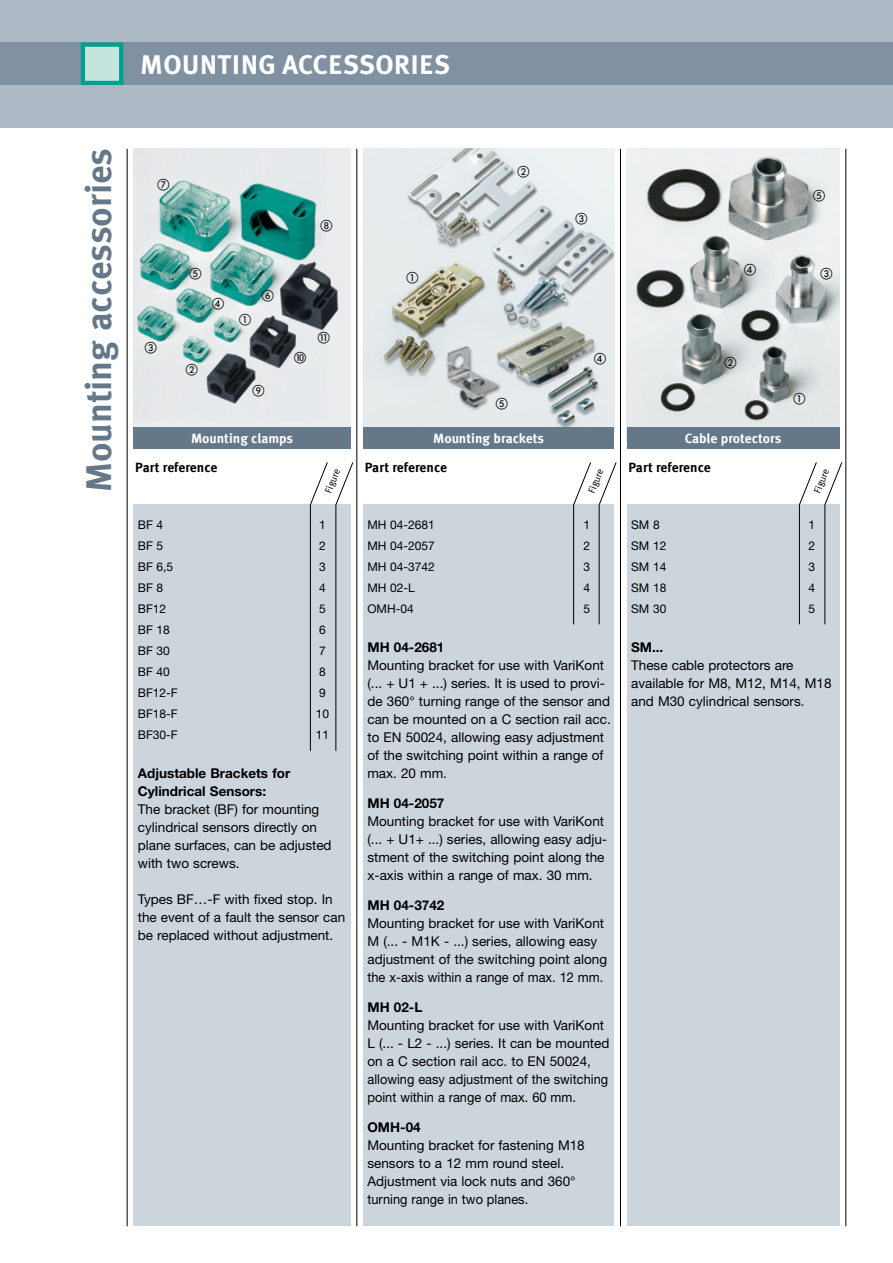
<style>
.page{position:relative;width:893px;height:1263px;background:#fff}
.page>*{position:absolute;margin:0;border:0;box-sizing:border-box;transform-origin:0 0}
.t1{font:700 36px "Meta Offc Pro";color:#647889}
.t2{font:27px "Meta Plus Bold Caps";letter-spacing:.01em;color:#fff}
.t3{font:13.5px/18px "Helvetica Neue LT Pro";color:#000}
.t4{font:700 13.5px/18px "Helvetica Neue LT Pro";color:#000}
.t5{font:700 13.5px "Meta Offc Pro";color:#fff}
.t6{font:700 13.5px "Meta Offc Pro";color:#000}
.t7{font:12px "Helvetica Neue LT Pro";color:#000}
.t8{font:12px "European Pi One";color:#000}
.t9{font:9.75px "Meta Offc Pro Norm";color:#000}
</style>
<div class="page">
<div style="left:0;top:0;width:893px;height:128px;background:#adb9c5"></div>
<div style="left:0;top:43px;width:893px;height:42px;background:#8092a1"></div>
<img style="left:627px;top:149px;width:212px;height:278px">
<div style="left:627px;top:427px;width:212px;height:22px;background:#647889"></div>
<div style="left:627px;top:504px;width:212px;height:722px;background:#cdd5dc"></div>
<hr style="left:799px;top:505px;width:1px;height:119px;background:#000">
<svg style="left:798px;top:462px;width:19px;height:44px"></svg>
<hr style="left:825px;top:505px;width:1px;height:119px;background:#000">
<svg style="left:824px;top:462px;width:19px;height:44px"></svg>
<img style="left:134px;top:149px;width:217px;height:278px">
<div style="left:134px;top:427px;width:217px;height:22px;background:#647889"></div>
<div style="left:134px;top:504px;width:217px;height:722px;background:#cdd5dc"></div>
<hr style="left:310px;top:505px;width:1px;height:246px;background:#000">
<svg style="left:310px;top:462px;width:18px;height:44px"></svg>
<hr style="left:336px;top:505px;width:1px;height:246px;background:#000">
<svg style="left:335px;top:462px;width:19px;height:44px"></svg>
<img style="left:364px;top:149px;width:250px;height:278px">
<div style="left:363px;top:427px;width:251px;height:22px;background:#647889"></div>
<div style="left:363px;top:504px;width:251px;height:722px;background:#cdd5dc"></div>
<hr style="left:573px;top:505px;width:1px;height:119px;background:#000">
<svg style="left:573px;top:462px;width:18px;height:44px"></svg>
<hr style="left:599px;top:505px;width:1px;height:119px;background:#000">
<svg style="left:598px;top:462px;width:19px;height:44px"></svg>
<hr style="left:127px;top:149px;width:1px;height:1077px;background:#000">
<hr style="left:356px;top:149px;width:1px;height:1077px;background:#000">
<hr style="left:845px;top:149px;width:1px;height:1077px;background:#000">
<hr style="left:620px;top:149px;width:1px;height:1077px;background:#000">
<div style="left:81px;top:43px;width:42px;height:42px;background:#c6e4de;border:4px solid #00a091"></div>
<h2 class="t2" style="left:140px;top:49px;width:312px">MOU NTING ACCESSORIES</h2>
<h1 class="t1" style="left:71px;top:492px;width:345px;rotate:-90deg">Mounting accessories</h1>
<p class="t8" style="left:157px;top:178px;width:13px">G</p>
<p class="t8" style="left:145px;top:341px;width:13px">C</p>
<p class="t8" style="left:190px;top:267px;width:13px">E</p>
<p class="t8" style="left:212px;top:297px;width:13px">D</p>
<p class="t8" style="left:239px;top:314px;width:13px">A</p>
<p class="t8" style="left:262px;top:290px;width:13px">F</p>
<p class="t8" style="left:186px;top:364px;width:13px">B</p>
<p class="t8" style="left:253px;top:384px;width:13px">I</p>
<p class="t8" style="left:320px;top:220px;width:13px">H</p>
<p class="t8" style="left:294px;top:351px;width:13px">J</p>
<p class="t8" style="left:318px;top:331px;width:13px">K</p>
<p class="t5" style="left:191px;top:428px;width:104px">Mounting clamps</p>
<p class="t6" style="left:135px;top:457px;width:84px">Part reference</p>
<p class="t9" style="left:321px;top:490px;width:27px;rotate:-68deg">Figure</p>
<p class="t7" style="left:138px;top:518px;width:27px">BF 4</p>
<p class="t7" style="left:319px;top:518px;width:8px">1</p>
<p class="t7" style="left:138px;top:539px;width:27px">BF 5</p>
<p class="t7" style="left:319px;top:539px;width:8px">2</p>
<p class="t7" style="left:138px;top:560px;width:37px">BF 6,5</p>
<p class="t7" style="left:319px;top:560px;width:8px">3</p>
<p class="t7" style="left:138px;top:581px;width:27px">BF 8</p>
<p class="t7" style="left:319px;top:581px;width:8px">4</p>
<p class="t7" style="left:138px;top:602px;width:30px">BF12</p>
<p class="t7" style="left:319px;top:602px;width:8px">5</p>
<p class="t7" style="left:138px;top:623px;width:34px">BF 18</p>
<p class="t7" style="left:319px;top:623px;width:8px">6</p>
<p class="t7" style="left:138px;top:644px;width:34px">BF 30</p>
<p class="t7" style="left:319px;top:644px;width:8px">7</p>
<p class="t7" style="left:138px;top:665px;width:34px">BF 40</p>
<p class="t7" style="left:319px;top:665px;width:8px">8</p>
<p class="t7" style="left:138px;top:686px;width:42px">BF12-F</p>
<p class="t7" style="left:319px;top:686px;width:8px">9</p>
<p class="t7" style="left:138px;top:707px;width:42px">BF18-F</p>
<p class="t7" style="left:316px;top:707px;width:15px">10</p>
<p class="t7" style="left:138px;top:728px;width:42px">BF30-F</p>
<p class="t7" style="left:316px;top:728px;width:15px">11</p>
<p class="t4" style="left:138px;top:764px;width:154px">Adjustable Brackets for<br>Cylindrical Sensors:</p>
<p class="t3" style="left:138px;top:800px;width:195px">The bracket (BF) for mounting cylindrical sensors directly on plane surfaces, can be adjusted with two screws.</p>
<p class="t3" style="left:138px;top:890px;width:209px">Types BF…-F with fixed stop. In the event of a fault the sensor can be replaced without adjustment.</p>
<p class="t8" style="left:406px;top:271px;width:13px">A</p>
<p class="t8" style="left:518px;top:165px;width:13px">B</p>
<p class="t8" style="left:576px;top:212px;width:13px">C</p>
<p class="t8" style="left:813px;top:190px;width:13px">E</p>
<p class="t8" style="left:744px;top:264px;width:13px">D</p>
<p class="t8" style="left:820px;top:267px;width:13px">C</p>
<p class="t8" style="left:594px;top:352px;width:13px">D</p>
<p class="t8" style="left:724px;top:356px;width:13px">B</p>
<p class="t8" style="left:496px;top:397px;width:13px">E</p>
<p class="t8" style="left:794px;top:393px;width:13px">A</p>
<p class="t5" style="left:433px;top:428px;width:112px">Mounting brackets</p>
<p class="t5" style="left:685px;top:428px;width:98px">Cable protectors</p>
<p class="t6" style="left:365px;top:457px;width:84px">Part reference</p>
<p class="t9" style="left:584px;top:490px;width:27px;rotate:-68deg">Figure</p>
<p class="t6" style="left:628px;top:457px;width:84px">Part reference</p>
<p class="t9" style="left:810px;top:490px;width:27px;rotate:-68deg">Figure</p>
<p class="t7" style="left:367px;top:518px;width:69px">MH 04-2681</p>
<p class="t7" style="left:583px;top:518px;width:8px">1</p>
<p class="t7" style="left:367px;top:539px;width:69px">MH 04-2057</p>
<p class="t7" style="left:583px;top:539px;width:8px">2</p>
<p class="t7" style="left:367px;top:560px;width:69px">MH 04-3742</p>
<p class="t7" style="left:583px;top:560px;width:8px">3</p>
<p class="t7" style="left:367px;top:581px;width:49px">MH 02-L</p>
<p class="t7" style="left:583px;top:581px;width:8px">4</p>
<p class="t7" style="left:367px;top:602px;width:48px">OMH-04</p>
<p class="t7" style="left:583px;top:602px;width:8px">5</p>
<p class="t4" style="left:367px;top:638px;width:78px">MH 04-2681</p>
<p class="t3" style="left:367px;top:656px;width:245px">Mounting bracket for use with VariKont (... + U1 + ...) series. It is used to provi&shy;de 360° turning range of the sensor and can be mounted on a C section rail acc. to EN 50024, allowing easy adjustment of the switching point within a range of max. 20 mm.</p>
<p class="t4" style="left:367px;top:794px;width:78px">MH 04-2057</p>
<p class="t3" style="left:367px;top:812px;width:241px">Mounting bracket for use with VariKont (... + U1+ ...) series, allowing easy adju&shy;stment of the switching point along the x-axis within a range of max. 30 mm.</p>
<p class="t4" style="left:367px;top:896px;width:78px">MH 04-3742</p>
<p class="t3" style="left:367px;top:914px;width:241px">Mounting bracket for use with VariKont M (... - M1K - ...) series, allowing easy adjustment of the switching point along the x-axis within a range of max. 12 mm.</p>
<p class="t4" style="left:367px;top:998px;width:56px">MH 02-L</p>
<p class="t3" style="left:367px;top:1016px;width:243px">Mounting bracket for use with VariKont L (... - L2 - ...) series. It can be mounted on a C section rail acc. to EN 50024, allowing easy adjustment of the switching point within a range of max. 60 mm.</p>
<p class="t4" style="left:367px;top:1118px;width:55px">OMH-04</p>
<p class="t3" style="left:367px;top:1136px;width:219px">Mounting bracket for fastening M18 sensors to a 12 mm round steel.<br>Adjustment via lock nuts and 360° turning range in two planes.</p>
<p class="t7" style="left:631px;top:518px;width:30px">SM 8</p>
<p class="t7" style="left:808px;top:518px;width:8px">1</p>
<p class="t7" style="left:631px;top:539px;width:37px">SM 12</p>
<p class="t7" style="left:808px;top:539px;width:8px">2</p>
<p class="t7" style="left:631px;top:560px;width:37px">SM 14</p>
<p class="t7" style="left:808px;top:560px;width:8px">3</p>
<p class="t7" style="left:631px;top:581px;width:37px">SM 18</p>
<p class="t7" style="left:808px;top:581px;width:8px">4</p>
<p class="t7" style="left:631px;top:602px;width:37px">SM 30</p>
<p class="t7" style="left:808px;top:602px;width:8px">5</p>
<p class="t4" style="left:631px;top:638px;width:34px">SM...</p>
<p class="t3" style="left:631px;top:656px;width:202px">These cable protectors are available for M8, M12, M14, M18 and M30 cylindrical sensors.</p>
</div>
